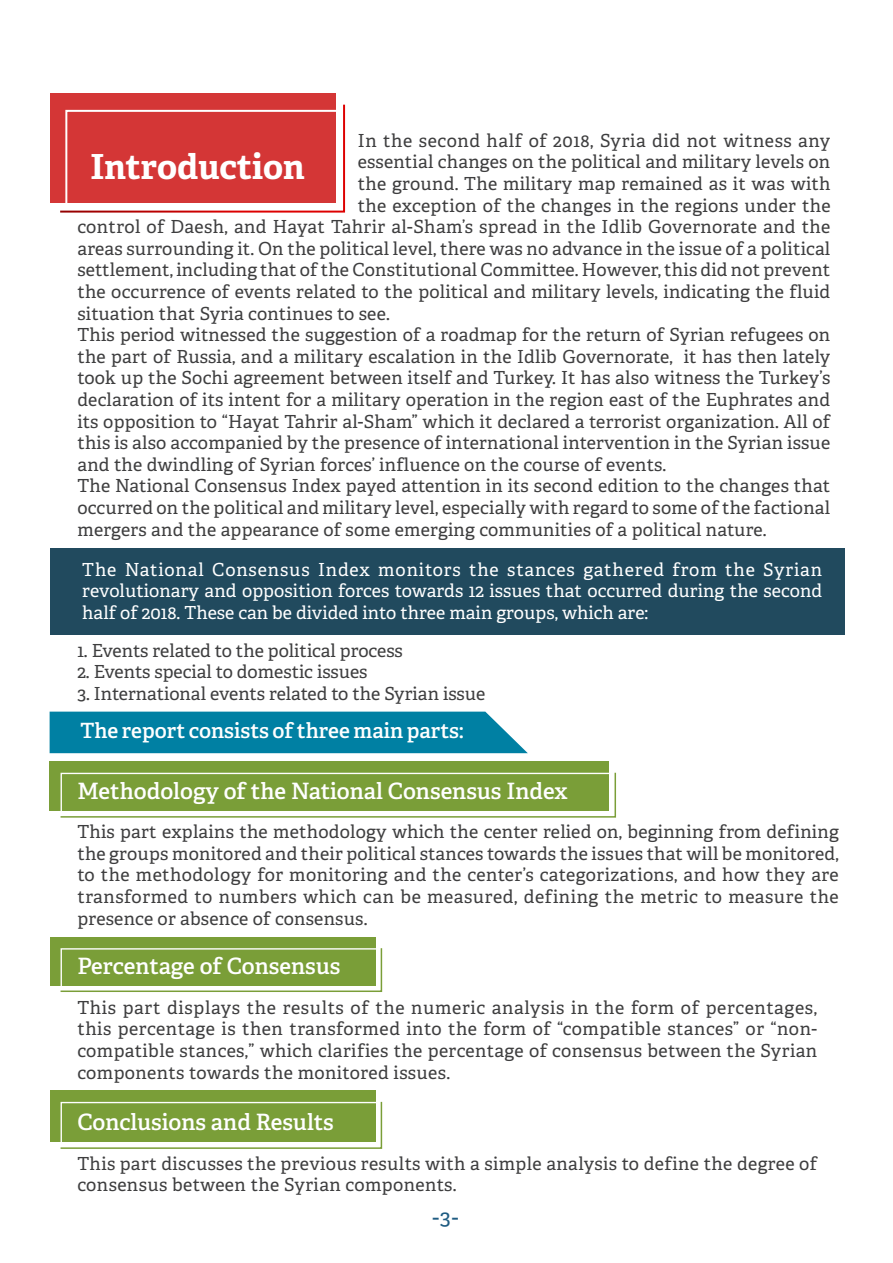
<style>
.page{position:relative;width:893px;height:1263px;background:#fff}
.page>*{position:absolute;margin:0;border:0;box-sizing:border-box;transform-origin:0 0}
.t1{font:700 34.5px "Adelle";color:#fff}
.t2{font:600 22.5px "Adelle";color:#fff}
.t3{font:21.6px "Adelle";color:#1f5c82}
.t4{font:600 21px "Adelle";color:#fff}
.t5{font:18px/21.6px "Adelle";letter-spacing:.01em;color:#3e3e3f;text-align:justify}
.t6{font:18px/21.6px "Adelle";color:#fff;text-align:justify}
.t7{font:18px "Adelle";letter-spacing:.035em;color:#3e3e3f}
</style>
<div class="page">
<div style="left:50px;top:761px;width:559px;height:50px;background:#7a9e38"></div>
<div style="left:50px;top:1090px;width:325px;height:52px;background:#7a9e38"></div>
<div style="left:50px;top:937px;width:325px;height:48px;background:#7a9e38"></div>
<svg style="left:60px;top:772px;width:557px;height:46px"></svg>
<svg style="left:60px;top:1100px;width:323px;height:49px"></svg>
<svg style="left:59px;top:947px;width:324px;height:45px"></svg>
<div style="left:50px;top:94px;width:285px;height:109px;background:#d43636"></div>
<svg style="left:60px;top:103px;width:286px;height:110px"></svg>
<div style="left:50px;top:548px;width:794px;height:87px;background:#214a5e"></div>
<div style="left:50px;top:712px;width:478px;height:41px;background:#0080a3"></div>
<p class="t7" style="left:358px;top:129px;width:474px">In the second half of 2018, Syria did not witness any</p>
<p class="t5" style="left:358px;top:151px;width:474px">essential changes on the political and military levels on</p>
<p class="t5" style="left:358px;top:173px;width:474px">the ground. The military map remained as it was with</p>
<p class="t5" style="left:358px;top:195px;width:474px">the exception of the changes in the regions under the</p>
<p class="t5" style="left:77px;top:216px;width:755px">control of Daesh, and Hayat Tahrir al-Sham’s spread in the Idlib Governorate and the</p>
<p class="t5" style="left:77px;top:238px;width:754px">areas surrounding it. On the political level, there was no advance in the issue of a political</p>
<p class="t5" style="left:77px;top:259px;width:754px">settlement, including that of the Constitutional Committee. However, this did not prevent</p>
<p class="t5" style="left:77px;top:281px;width:754px">the occurrence of events related to the political and military levels, indicating the fluid</p>
<p class="t5" style="left:77px;top:303px;width:314px">situation that Syria continues to see.</p>
<p class="t5" style="left:77px;top:324px;width:754px">This period witnessed the suggestion of a roadmap for the return of Syrian refugees on the part of Russia, and a military escalation in the Idlib Governorate, it has then lately took up the Sochi agreement between itself and Turkey. It has also witness the Turkey’s declaration of its intent for a military operation in the region east of the Euphrates and its opposition to “Hayat Tahrir al-Sham” which it declared a terrorist organization. All of this is also accompanied by the presence of international intervention in the Syrian issue and the dwindling of Syrian forces’ influence on the course of events.</p>
<p class="t5" style="left:77px;top:475px;width:754px">The National Consensus Index payed attention in its second edition to the changes that occurred on the political and military level, especially with regard to some of the factional mergers and the appearance of some emerging communities of a political nature.</p>
<p class="t1" style="left:91px;top:145px;width:216px">Introduction</p>
<p class="t6" style="left:82px;top:559px;width:741px">The National Consensus Index monitors the stances gathered from the Syrian revolutionary and opposition forces towards 12 issues that occurred during the second half of 2018. These can be divided into three main groups, which are:</p>
<p class="t5" style="left:77px;top:640px;width:327px">1. Events related to the political process</p>
<p class="t5" style="left:77px;top:661px;width:292px">2. Events special to domestic issues</p>
<p class="t5" style="left:77px;top:683px;width:409px">3. International events related to the Syrian issue</p>
<p class="t4" style="left:80px;top:718px;width:385px">The report consists of three main parts:</p>
<p class="t2" style="left:77px;top:777px;width:492px">Methodology of the National Consensus Index</p>
<p class="t5" style="left:77px;top:821px;width:763px">This part explains the methodology which the center relied on, beginning from defining the groups monitored and their political stances towards the issues that will be monitored, to the methodology for monitoring and the center’s categorizations, and how they are transformed to numbers which can be measured, defining the metric to measure the presence or absence of consensus.</p>
<p class="t2" style="left:77px;top:951px;width:265px">Percentage of Consensus</p>
<p class="t5" style="left:77px;top:997px;width:741px">This part displays the results of the numeric analysis in the form of percentages, this percentage is then transformed into the form of “compatible stances” or “non&shy;compatible stances,” which clarifies the percentage of consensus between the Syrian components towards the monitored issues.</p>
<p class="t2" style="left:77px;top:1108px;width:258px">Conclusions and Results</p>
<p class="t5" style="left:77px;top:1152px;width:741px">This part discusses the previous results with a simple analysis to define the degree of consensus between the Syrian components.</p>
<p class="t3" style="left:432px;top:1203px;width:28px">-3-</p>
</div>
